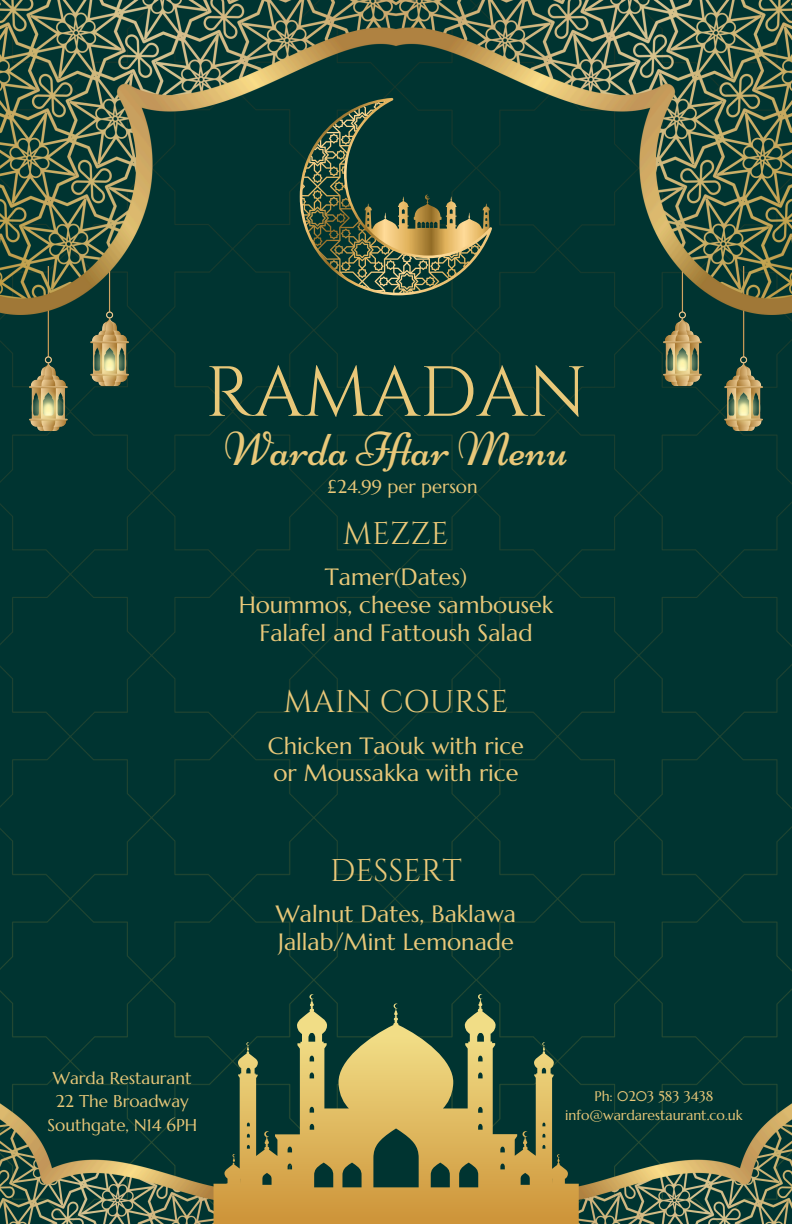
<style>
.page{position:relative;width:792px;height:1224px;background:#fff}
.page>*{position:absolute;margin:0;border:0;box-sizing:border-box;transform-origin:0 0}
.t1{font:70.8px "Cinzel";color:#e9c879}
.t2{font:47.9px "Niconne";color:#e9c879}
.t3{font:31.3px "Cinzel";color:#e9c879}
.t4{font:23.5px "Marcellus";color:#e9c879}
.t5{font:18.5px "Marcellus";color:#e9c879}
.t6{font:17px/23.2px "Marcellus";color:#e9c879;text-align:center}
.t7{font:14px "Marcellus";color:#e9c879}
</style>
<div class="page">
<div style="left:0;top:315px;width:792px;height:723px;background:#003431"></div>
<img style="left:0;top:1038px;width:214px;height:186px">
<img style="left:579px;top:1038px;width:213px;height:186px">
<img style="left:30px;top:315px;width:99px;height:116px">
<img style="left:663px;top:315px;width:99px;height:116px">
<img style="left:0;top:0;width:792px;height:315px">
<svg style="left:300px;top:98px;width:192px;height:197px;background:#34513d"></svg>
<svg style="left:214px;top:994px;width:365px;height:230px;background:#767846"></svg>
<p class="t1" style="left:205px;top:347px;width:383px">RAMADAN</p>
<h4 class="t2" style="left:224px;top:420px;width:346px">Warda Iftar Menu</h4>
<h3 class="t5" style="left:327px;top:475px;width:152px">£24.99 per person</h3>
<p class="t3" style="left:343px;top:513px;width:108px">MEZZE</p>
<p class="t4" style="left:325px;top:562px;width:144px">Tamer(Dates)</p>
<h5 class="t4" style="left:239px;top:590px;width:316px">Hoummos, cheese sambousek</h5>
<h4 class="t4" style="left:259px;top:618px;width:275px">Falafel and Fattoush Salad</h4>
<p class="t3" style="left:283px;top:682px;width:227px">MAIN COURSE</p>
<h1 class="t4" style="left:268px;top:731px;width:258px">Chicken Taouk with rice</h1>
<h3 class="t4" style="left:273px;top:759px;width:247px">or Moussakka with rice</h3>
<p class="t3" style="left:330px;top:850px;width:133px">DESSERT</p>
<h2 class="t4" style="left:276px;top:899px;width:242px">Walnut Dates, Baklawa</h2>
<h4 class="t4" style="left:278px;top:927px;width:237px">Jallab/Mint Lemonade</h4>
<h4 class="t6" style="left:47px;top:1067px;width:151px">Warda Restaurant<br>22 The Broadway<br>Southgate, N14 6PH</h4>
<h4 class="t7" style="left:595px;top:1087px;width:120px">Ph: 0203 583 3438</h4>
<h3 class="t7" style="left:565px;top:1107px;width:179px">info@wardarestaurant.co.uk</h3>
</div>
